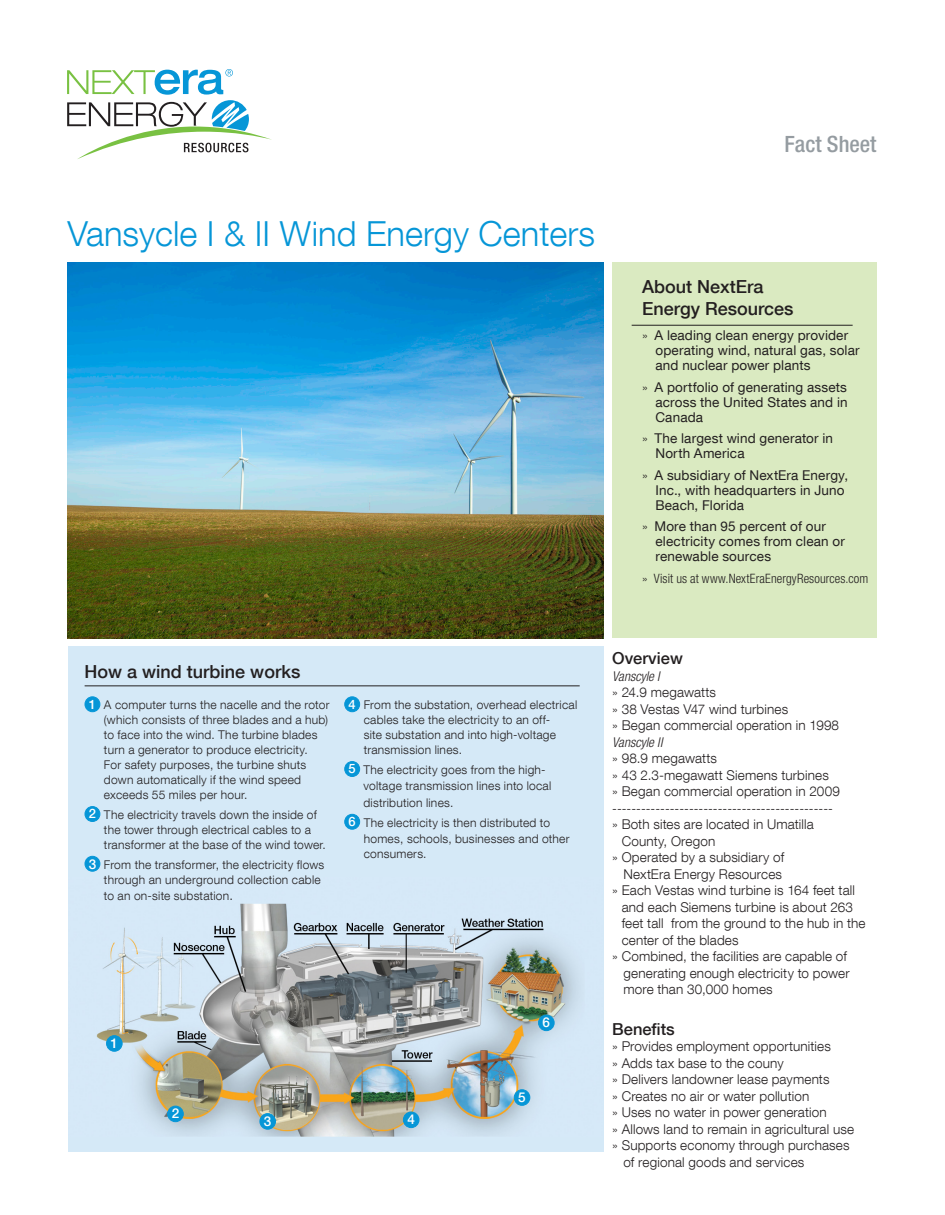
<style>
.page{position:relative;width:945px;height:1215px;background:#fff}
.page>*{position:absolute;margin:0;border:0;box-sizing:border-box;transform-origin:0 0}
.t1{font:300 34.5px "Helvetica Neue LT Com";color:#0696d7}
.t2{font:500 condensed 22.5px "Helvetica Neue LT Com";color:#959ca1}
.t3{font:500 18px/22.5px "Helvetica Neue LT Com";color:#231f20}
.main_box_sub{font:500 16.5px "Helvetica Neue LT Com";color:#231f20}
.Bodycopy{font:500 16.5px "Helvetica Neue LT Com";color:#231f20}
.Bodycopy-2{font:300 13.5px/16.5px "Helvetica Neue LT Com";letter-spacing:.01em;color:#231f20}
.t4{font:13.5px/15px "Helvetica Neue LT Com";letter-spacing:.01em;color:#231f20}
.Bodycopy-3{font:italic 300 condensed 13.5px "Helvetica Neue LT Com";color:#231f20}
.t5{font:500 13.5px "Helvetica Neue LT Com";color:#fff}
.Bodycopy-4{font:300 12.9px "Helvetica Neue LT Com";color:#231f20}
.t6{font:300 condensed 12.9px "Helvetica Neue LT Com";letter-spacing:.01em;color:#231f20}
.t7{font:500 12.9px "Helvetica Neue LT Com";color:#fff}
.box_bullets{font:300 12px/15px "Helvetica Neue LT Com";letter-spacing:.02em;color:#231f20}
.s1{font-weight:300}
.s2{font-stretch:normal}
.s3{font-size:12.9px}
</style>
<div class="page">
<div style="left:68px;top:647px;width:536px;height:505px;background:#d5e9f7"></div>
<img style="left:96px;top:903px;width:482px;height:234px">
<div style="left:85px;top:697px;width:15px;height:15px;background:#0696d7;border-radius:50%"></div>
<div style="left:85px;top:696px;width:15px;height:16px;border:1px solid #0696d7;border-radius:50%"></div>
<div style="left:85px;top:807px;width:15px;height:14px;background:#0696d7;border-radius:50%"></div>
<div style="left:85px;top:806px;width:15px;height:16px;border:1px solid #0696d7;border-radius:50%"></div>
<div style="left:85px;top:856px;width:15px;height:15px;background:#0696d7;border-radius:50%"></div>
<div style="left:85px;top:856px;width:15px;height:16px;border:1px solid #0696d7;border-radius:50%"></div>
<div style="left:345px;top:697px;width:15px;height:15px;background:#0696d7;border-radius:50%"></div>
<div style="left:344px;top:696px;width:16px;height:16px;border:1px solid #0696d7;border-radius:50%"></div>
<div style="left:345px;top:762px;width:15px;height:14px;background:#0696d7;border-radius:50%"></div>
<div style="left:344px;top:761px;width:16px;height:16px;border:1px solid #0696d7;border-radius:50%"></div>
<div style="left:345px;top:814px;width:15px;height:15px;background:#0696d7;border-radius:50%"></div>
<div style="left:344px;top:814px;width:16px;height:16px;border:1px solid #0696d7;border-radius:50%"></div>
<div style="left:403px;top:1112px;width:16px;height:16px;background:#0696d7;border-radius:50%"></div>
<div style="left:403px;top:1112px;width:16px;height:16px;border:1px solid #0696d7;border-radius:50%"></div>
<div style="left:539px;top:1015px;width:15px;height:16px;background:#0696d7;border-radius:50%"></div>
<div style="left:538px;top:1015px;width:17px;height:16px;border:1px solid #0696d7;border-radius:50%"></div>
<div style="left:514px;top:1090px;width:16px;height:15px;background:#0696d7;border-radius:50%"></div>
<div style="left:514px;top:1089px;width:16px;height:17px;border:1px solid #0696d7;border-radius:50%"></div>
<div style="left:260px;top:1114px;width:16px;height:15px;background:#0696d7;border-radius:50%"></div>
<div style="left:260px;top:1113px;width:16px;height:17px;border:1px solid #0696d7;border-radius:50%"></div>
<div style="left:168px;top:1106px;width:15px;height:16px;background:#0696d7;border-radius:50%"></div>
<div style="left:167px;top:1106px;width:17px;height:16px;border:1px solid #0696d7;border-radius:50%"></div>
<div style="left:107px;top:1036px;width:15px;height:15px;background:#0696d7;border-radius:50%"></div>
<div style="left:106px;top:1035px;width:17px;height:17px;border:1px solid #0696d7;border-radius:50%"></div>
<hr style="left:85px;top:686px;width:495px;height:1px;background:#231f20">
<svg style="left:67px;top:69px;width:205px;height:90px"></svg>
<div style="left:612px;top:262px;width:265px;height:376px;background:#daeac1"></div>
<hr style="left:632px;top:325px;width:221px;height:1px;background:#231f20">
<img style="left:68px;top:262px;width:536px;height:376px">
<h2 class="t2" style="left:785px;top:131px;width:94px">Fact Sheet</h2>
<p class="t1" style="left:68px;top:213px;width:529px">Vansycle I &amp; II Wind Energy Centers</p>
<h3 class="t3" style="left:642px;top:275px;width:153px">About NextEra<br>Energy Resources</h3>
<p class="t4" style="left:656px;top:328px;width:206px;text-indent:-14px"><span class="s1">»</span> A leading clean energy provider operating wind, natural gas, solar and nuclear power plants</p>
<p class="t4" style="left:656px;top:379px;width:194px;text-align:justify;text-indent:-14px"><span class="s1">»</span> A portfolio of generating assets across the United States and in Canada</p>
<p class="t4" style="left:656px;top:431px;width:179px;text-indent:-14px"><span class="s1">»</span> The largest wind generator in<br>North America</p>
<p class="t4" style="left:656px;top:467px;width:194px;text-indent:-14px"><span class="s1">»</span> A subsidiary of NextEra Energy,<br>Inc., with headquarters in Juno<br>Beach, Florida</p>
<p class="t4" style="left:656px;top:519px;width:191px;text-indent:-14px"><span class="s1">»</span> More than 95 percent of our electricity comes from clean or renewable sources</p>
<p class="t6" style="left:642px;top:571px;width:228px"><span class="s2">»</span> Visit us at www.NextEraEnergyResources.com</p>
<h3 class="t3" style="left:85px;top:660px;width:217px">How a wind turbine works</h3>
<p class="t7" style="left:89px;top:696px;width:9px">1</p>
<p class="box_bullets" style="left:104px;top:697px;width:227px">A computer turns the nacelle and the rotor (which consists of three blades and a hub) to face into the wind. The turbine blades turn a generator to produce electricity.<br>For safety purposes, the turbine shuts down automatically if the wind speed exceeds 55 miles per hour.</p>
<p class="t7" style="left:89px;top:806px;width:9px">2</p>
<p class="box_bullets" style="left:104px;top:807px;width:223px">The electricity travels down the inside of the tower through electrical cables to a transformer at the base of the wind tower.</p>
<p class="box_bullets" style="left:104px;top:857px;width:222px">From the transformer, the electricity flows through an underground collection cable</p>
<p class="box_bullets" style="left:104px;top:888px;width:130px">to an on-site substation<span class="s3">.</span></p>
<p class="t5" style="left:89px;top:856px;width:9px">3</p>
<p class="t7" style="left:349px;top:696px;width:9px">4</p>
<p class="box_bullets" style="left:364px;top:697px;width:215px">From the substation, overhead electrical cables take the electricity to an off-<br>site substation and into high-voltage transmission lines.</p>
<p class="t7" style="left:349px;top:761px;width:9px">5</p>
<p class="box_bullets" style="left:363px;top:761px;width:189px;line-height:16.5px">The electricity goes from the high&shy;voltage transmission lines into local distribution lines.</p>
<p class="t7" style="left:349px;top:814px;width:9px">6</p>
<p class="box_bullets" style="left:364px;top:814px;width:207px;line-height:16.5px">The electricity is then distributed to homes, schools, businesses and other</p>
<p class="box_bullets" style="left:364px;top:846px;width:64px">consumers.</p>
<p class="t5" style="left:111px;top:1035px;width:9px">1</p>
<p class="t5" style="left:172px;top:1106px;width:9px">2</p>
<p class="t5" style="left:264px;top:1113px;width:9px">3</p>
<p class="t5" style="left:407px;top:1111px;width:9px">4</p>
<p class="t5" style="left:543px;top:1014px;width:9px">6</p>
<p class="t5" style="left:518px;top:1089px;width:9px">5</p>
<p class="main_box_sub" style="left:612px;top:648px;width:72px">Overview</p>
<p class="Bodycopy-3" style="left:612px;top:668px;width:49px">Vanscyle I</p>
<p class="Bodycopy-2" style="left:612px;top:684px;width:105px">» 24.9 megawatts</p>
<p class="Bodycopy-2" style="left:612px;top:700px;width:178px">» 38 Vestas V47 wind turbines</p>
<p class="Bodycopy-2" style="left:612px;top:717px;width:228px">» Began commercial operation in 1998</p>
<p class="Bodycopy-3" style="left:612px;top:734px;width:52px">Vanscyle II</p>
<p class="Bodycopy-2" style="left:612px;top:750px;width:106px">» 98.9 megawatts</p>
<p class="Bodycopy-2" style="left:612px;top:766px;width:218px">» 43 2.3-megawatt Siemens turbines</p>
<p class="Bodycopy-2" style="left:612px;top:783px;width:229px">» Began commercial operation in 2009</p>
<p class="Bodycopy-4" style="left:612px;top:800px;width:222px">----------------------------------------------</p>
<p class="Bodycopy-2" style="left:622px;top:816px;width:194px;text-indent:-10px">» Both sites are located in Umatilla<br>County, Oregon</p>
<p class="Bodycopy-2" style="left:612px;top:849px;width:173px">» Operated by a subsidiary of</p>
<p class="Bodycopy-2" style="left:623px;top:865px;width:160px">NextEra Energy Resources</p>
<p class="Bodycopy-2" style="left:622px;top:882px;width:245px;text-indent:-10px">» Each Vestas wind turbine is 164 feet tall and each Siemens turbine is about 263 feet tall from the ground to the hub in the center of the blades</p>
<p class="Bodycopy-2" style="left:612px;top:948px;width:236px">» Combined, the facilities are capable of</p>
<p class="Bodycopy-2" style="left:623px;top:964px;width:228px">generating enough electricity to power</p>
<p class="Bodycopy-2" style="left:623px;top:981px;width:151px">more than 30,000 homes</p>
<p class="Bodycopy" style="left:612px;top:1019px;width:64px">Benefits</p>
<p class="Bodycopy-2" style="left:612px;top:1038px;width:220px">» Provides employment opportunities</p>
<p class="Bodycopy-2" style="left:612px;top:1054px;width:173px">» Adds tax base to the couny</p>
<p class="Bodycopy-2" style="left:612px;top:1071px;width:219px">» Delivers landowner lease payments</p>
<p class="Bodycopy-2" style="left:612px;top:1087px;width:199px">» Creates no air or water pollution</p>
<p class="Bodycopy-2" style="left:612px;top:1104px;width:216px">» Uses no water in power generation</p>
<p class="Bodycopy-2" style="left:612px;top:1120px;width:243px">» Allows land to remain in agricultural use</p>
<p class="Bodycopy-2" style="left:612px;top:1137px;width:239px">» Supports economy through purchases</p>
<p class="Bodycopy-2" style="left:623px;top:1153px;width:182px">of regional goods and services</p>
</div>
